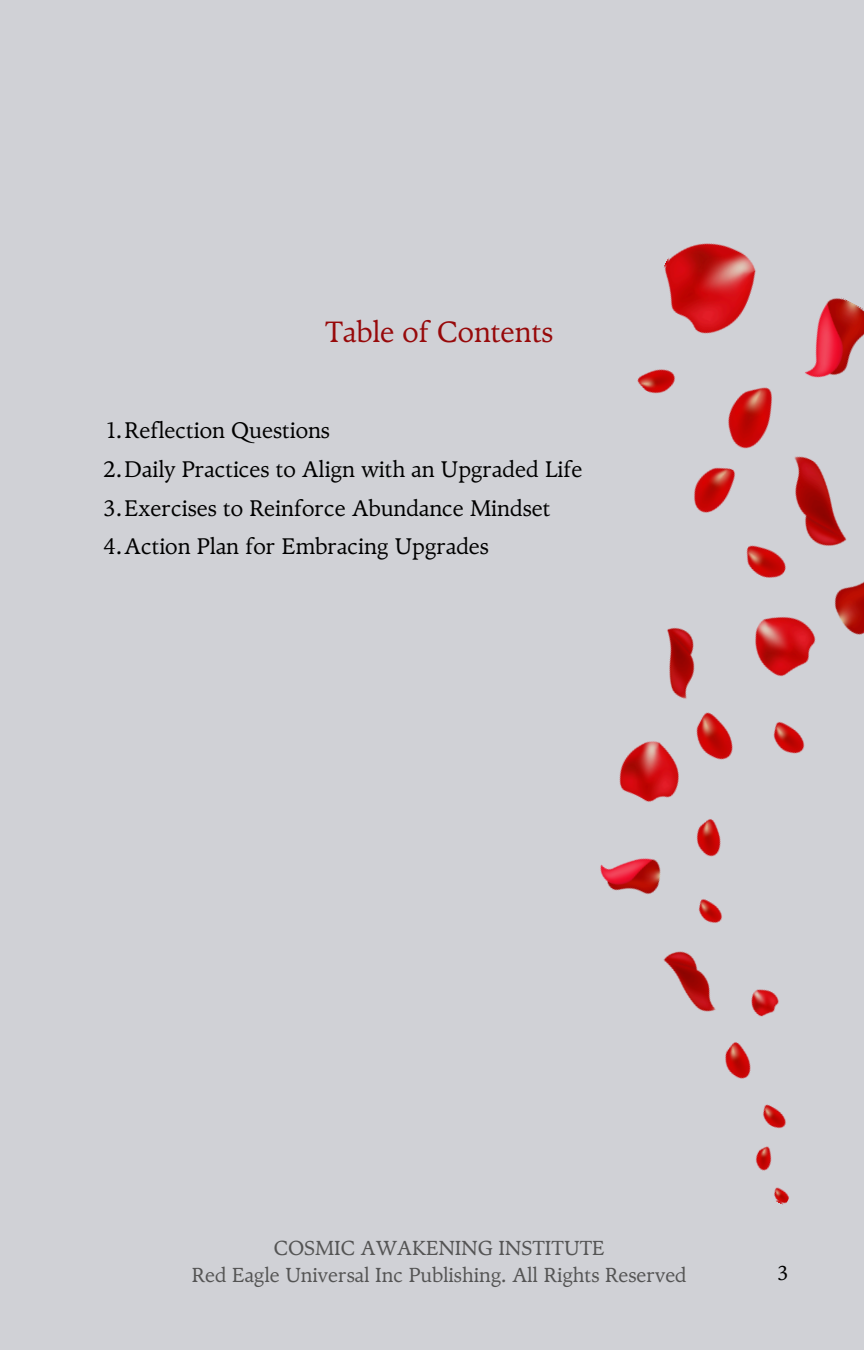
<style>
.page{position:relative;width:864px;height:1350px;background:#d0d1d6}
.page>*{position:absolute;margin:0;border:0;box-sizing:border-box;transform-origin:0 0}
.t1{font:29.25px "TY Serif";color:#97090a}
.t2{font:22.5px "TY Serif";color:#000}
.t3{font:20.25px "TY Serif";color:#545454}
.t4{font:20.25px "TY Serif";color:#000}
</style>
<div class="page">
<img style="left:600px;top:243px;width:264px;height:962px">
<p class="t1" style="left:325px;top:314px;width:230px">Table of Contents</p>
<h1 class="t2" style="left:106px;top:417px;width:226px">1.Reflection Questions</h1>
<p class="t2" style="left:104px;top:455px;width:480px">2.Daily Practices to Align with an Upgraded Life</p>
<p class="t2" style="left:104px;top:494px;width:448px">3.Exercises to Reinforce Abundance Mindset</p>
<p class="t2" style="left:104px;top:533px;width:387px">4.Action Plan for Embracing Upgrades</p>
<p class="t3" style="left:274px;top:1236px;width:332px">COSMIC AWAKENING INSTITUTE</p>
<p class="t3" style="left:192px;top:1263px;width:496px">Red Eagle Universal Inc Publishing. All Rights Reserved</p>
<p class="t4" style="left:778px;top:1261px;width:13px">3</p>
</div>
